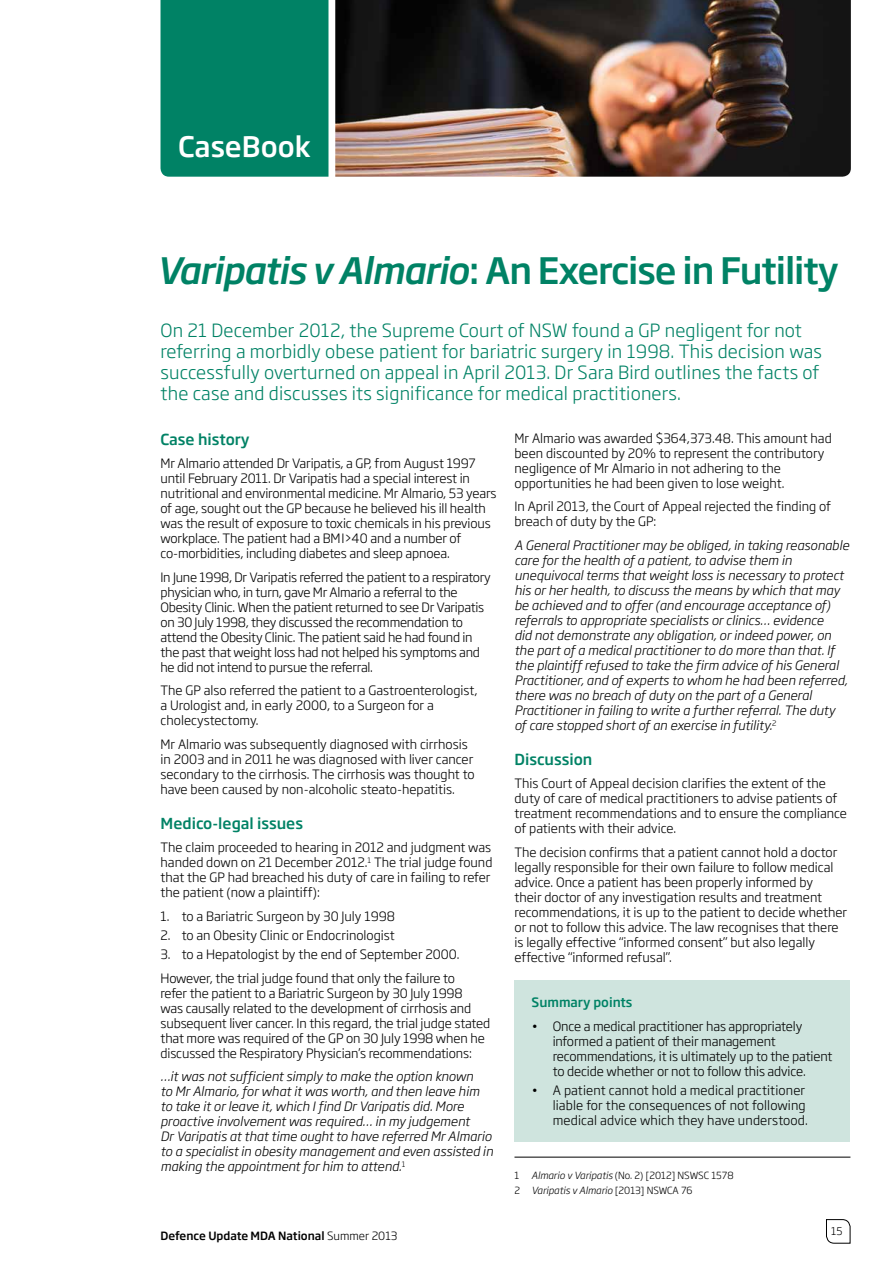
<style>
.page{position:relative;width:893px;height:1263px;background:#fff}
.page>*{position:absolute;margin:0;border:0;box-sizing:border-box;transform-origin:0 0}
.t1{font:500 36px "Soho Gothic Std";letter-spacing:-.03em;color:#008265}
.t2{font:500 27.9px "Soho Gothic Std";color:#fff}
.t3{font:300 18px/21px "Soho Gothic Std";letter-spacing:.01em;color:#008265}
.t4{font:500 15px "Soho Gothic Std";color:#008265}
.t5{font:300 12.75px/15px "Soho Gothic Std";letter-spacing:-.01em;color:#000}
.t6{font:italic 300 12.75px/15px "Soho Gothic Std";color:#000}
.t7{font:300 12.75px/15px "Soho Gothic Std";letter-spacing:.01em;color:#000}
.t8{font:500 12.75px "Soho Gothic Std";color:#008265}
.t9{font:500 11.25px "Soho Gothic Std";color:#000}
.t10{font:300 10.5px "Soho Gothic Std";color:#000}
.t11{font:300 9.75px/14.7px "Soho Gothic Std";color:#000}
.s1{font-style:italic}
.s2{font-weight:300}
</style>
<div class="page">
<div style="left:161px;top:0;width:167px;height:177px;background:#008265"></div>
<img style="left:335px;top:0;width:516px;height:177px">
<div style="left:514px;top:980px;width:336px;height:162px;background:#cfe4de"></div>
<hr style="left:514px;top:1157px;width:336px;height:1px;background:#000">
<svg style="left:826px;top:1219px;width:25px;height:25px"></svg>
<h2 class="t2" style="left:178px;top:129px;width:134px">CaseBook</h2>
<h1 class="t1" style="left:156px;top:247px;width:684px"><span class="s1">Varipatis v Almario</span>: An Exercise in Futility</h1>
<p class="t3" style="left:161px;top:320px;width:663px">On 21 December 2012, the Supreme Court of NSW found a GP negligent for not referring a morbidly obese patient for bariatric surgery in 1998. This decision was successfully overturned on appeal in April 2013. Dr Sara Bird outlines the facts of the case and discusses its significance for medical practitioners.</p>
<p class="t4" style="left:161px;top:429px;width:91px">Case history</p>
<p class="t5" style="left:161px;top:456px;width:337px">Mr Almario attended Dr Varipatis, a GP, from August 1997 until February 2011. Dr Varipatis had a special interest in nutritional and environmental medicine. Mr Almario, 53 years of age, sought out the GP because he believed his ill health was the result of exposure to toxic chemicals in his previous workplace. The patient had a BMI&gt;40 and a number of co-morbidities, including diabetes and sleep apnoea.</p>
<p class="t5" style="left:161px;top:570px;width:332px">In June 1998, Dr Varipatis referred the patient to a respiratory physician who, in turn, gave Mr Almario a referral to the Obesity Clinic. When the patient returned to see Dr Varipatis on 30 July 1998, they discussed the recommendation to attend the Obesity Clinic. The patient said he had found in the past that weight loss had not helped his symptoms and he did not intend to pursue the referral.</p>
<p class="t5" style="left:161px;top:683px;width:319px">The GP also referred the patient to a Gastroenterologist, a Urologist and, in early 2000, to a Surgeon for a cholecystectomy.</p>
<p class="t5" style="left:161px;top:737px;width:316px">Mr Almario was subsequently diagnosed with cirrhosis in 2003 and in 2011 he was diagnosed with liver cancer secondary to the cirrhosis. The cirrhosis was thought to have been caused by non-alcoholic steato-hepatitis.</p>
<p class="t4" style="left:161px;top:813px;width:144px">Medico-legal issues</p>
<p class="t5" style="left:160px;top:840px;width:333px">The claim proceeded to hearing in 2012 and judgment was handed down on 21 December 2012.<sup>1</sup> The trial judge found that the GP had breached his duty of care in failing to refer the patient (now a plaintiff):</p>
<p class="t5" style="left:160px;top:909px;width:236px">1. to a Bariatric Surgeon by 30 July 1998</p>
<p class="t5" style="left:160px;top:928px;width:236px">2. to an Obesity Clinic or Endocrinologist</p>
<p class="t5" style="left:160px;top:943px;width:301px;line-height:23.5px">3. to a Hepatologist by the end of September 2000.<br>However, the trial judge found that only the failure to</p>
<p class="t5" style="left:160px;top:986px;width:331px">refer the patient to a Bariatric Surgeon by 30 July 1998<br>was causally related to the development of cirrhosis and subsequent liver cancer. In this regard, the trial judge stated that more was required of the GP on 30 July 1998 when he discussed the Respiratory Physician’s recommendations:</p>
<p class="t6" style="left:160px;top:1069px;width:334px">…it was not sufficient simply to make the option known<br>to Mr Almario, for what it was worth, and then leave him to take it or leave it, which I find Dr Varipatis did. More proactive involvement was required… in my judgement<br>Dr Varipatis at that time ought to have referred Mr Almario to a specialist in obesity management and even assisted in making the appointment for him to attend.<sup>1</sup></p>
<p class="t9" style="left:161px;top:1229px;width:238px">Defence Update MDA National <span class="s2">Summer 2013</span></p>
<p class="t5" style="left:514px;top:431px;width:319px">Mr Almario was awarded $364,373.48. This amount had been discounted by 20% to represent the contributory negligence of Mr Almario in not adhering to the opportunities he had been given to lose weight.</p>
<p class="t5" style="left:514px;top:499px;width:318px">In April 2013, the Court of Appeal rejected the finding of breach of duty by the GP:</p>
<p class="t6" style="left:514px;top:538px;width:336px">A General Practitioner may be obliged, in taking reasonable care for the health of a patient, to advise them in unequivocal terms that weight loss is necessary to protect his or her health, to discuss the means by which that may be achieved and to offer (and encourage acceptance of) referrals to appropriate specialists or clinics… evidence<br>did not demonstrate any obligation, or indeed power, on the part of a medical practitioner to do more than that. If the plaintiff refused to take the firm advice of his General Practitioner, and of experts to whom he had been referred, there was no breach of duty on the part of a General Practitioner in failing to write a further referral. The duty of care stopped short of an exercise in futility.<sup>2</sup></p>
<p class="t4" style="left:514px;top:750px;width:79px">Discussion</p>
<p class="t5" style="left:514px;top:776px;width:334px">This Court of Appeal decision clarifies the extent of the duty of care of medical practitioners to advise patients of treatment recommendations and to ensure the compliance of patients with their advice.</p>
<p class="t5" style="left:514px;top:845px;width:334px">The decision confirms that a patient cannot hold a doctor legally responsible for their own failure to follow medical advice. Once a patient has been properly informed by<br>their doctor of any investigation results and treatment recommendations, it is up to the patient to decide whether or not to follow this advice. The law recognises that there is legally effective “informed consent” but also legally effective “informed refusal”.</p>
<p class="t8" style="left:531px;top:994px;width:102px">Summary points</p>
<p class="t5" style="left:553px;top:1019px;width:281px;text-indent:-21px">• Once a medical practitioner has appropriately informed a patient of their management recommendations, it is ultimately up to the patient to decide whether or not to follow this advice.</p>
<p class="t7" style="left:553px;top:1083px;width:257px;text-indent:-21px">• A patient cannot hold a medical practitioner liable for the consequences of not following medical advice which they have understood.</p>
<p class="t11" style="left:514px;top:1168px;width:221px">1 <span class="s1">Almario v Varipatis</span> (No. 2) [2012] NSWSC 1578<br>2 <span class="s1">Varipatis v Almario</span> [2013] NSWCA 76</p>
<p class="t10" style="left:831px;top:1224px;width:13px">15</p>
</div>
